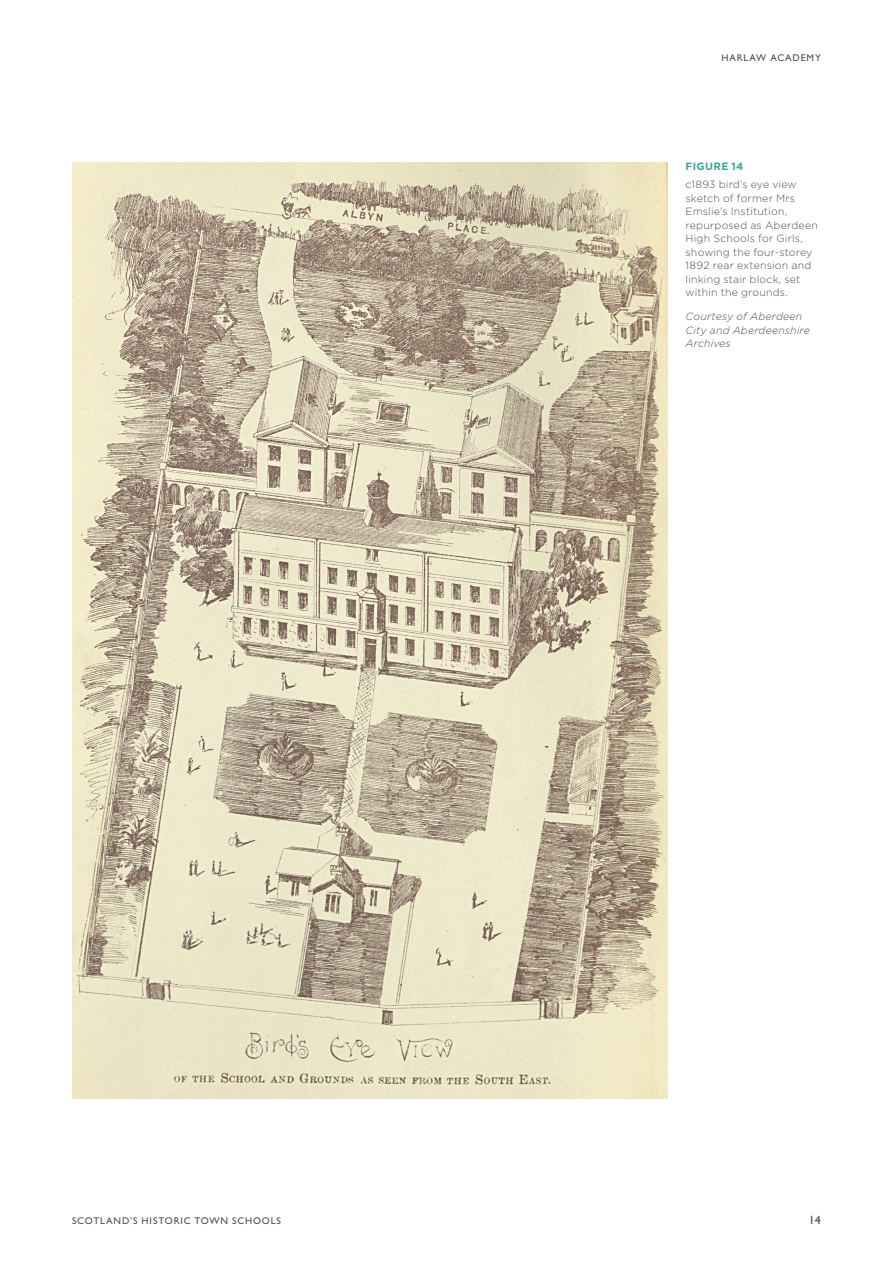
<style>
.page{position:relative;width:893px;height:1263px;background:#fff}
.page>*{position:absolute;margin:0;border:0;box-sizing:border-box;transform-origin:0 0}
.t1{font:12px "Gill Sans Std";color:#4b4c4d}
._06_FIGURE_-_CAPTION{font:300 10.5px/13.5px "Gotham";letter-spacing:.02em;color:#4b4c4d}
._06_FIGURE_-_COPYRIG{font:italic 300 10.5px/13.5px "Gotham";letter-spacing:.015em;color:#4b4c4d}
._06_FIGURE_-_NUMBER{font:700 10.5px "Gotham";letter-spacing:.03em;color:#3da59a}
._08_HEADER{font:9.75px "Gill Sans Std";letter-spacing:.09em;color:#4b4c4d}
</style>
<div class="page">
<img style="left:72px;top:162px;width:596px;height:936px">
<p class="_08_HEADER" style="left:721px;top:52px;width:101px">HARLAW ACADEMY</p>
<p class="_06_FIGURE_-_NUMBER" style="left:686px;top:160px;width:59px">FIGURE 14</p>
<p class="_06_FIGURE_-_CAPTION" style="left:686px;top:177px;width:134px">c1893 bird’s eye view sketch of former Mrs<br>Emslie’s Institution, repurposed as Aberdeen<br>High Schools for Girls, showing the four‑storey<br>1892 rear extension and linking stair block, set within the grounds.</p>
<p class="_06_FIGURE_-_COPYRIG" style="left:686px;top:309px;width:126px">Courtesy of Aberdeen<br>City and Aberdeenshire<br>Archives</p>
<p class="_08_HEADER" style="left:72px;top:1215px;width:211px">SCOTLAND’S HISTORIC TOWN SCHOOLS</p>
<p class="t1" style="left:809px;top:1213px;width:14px">14</p>
</div>
